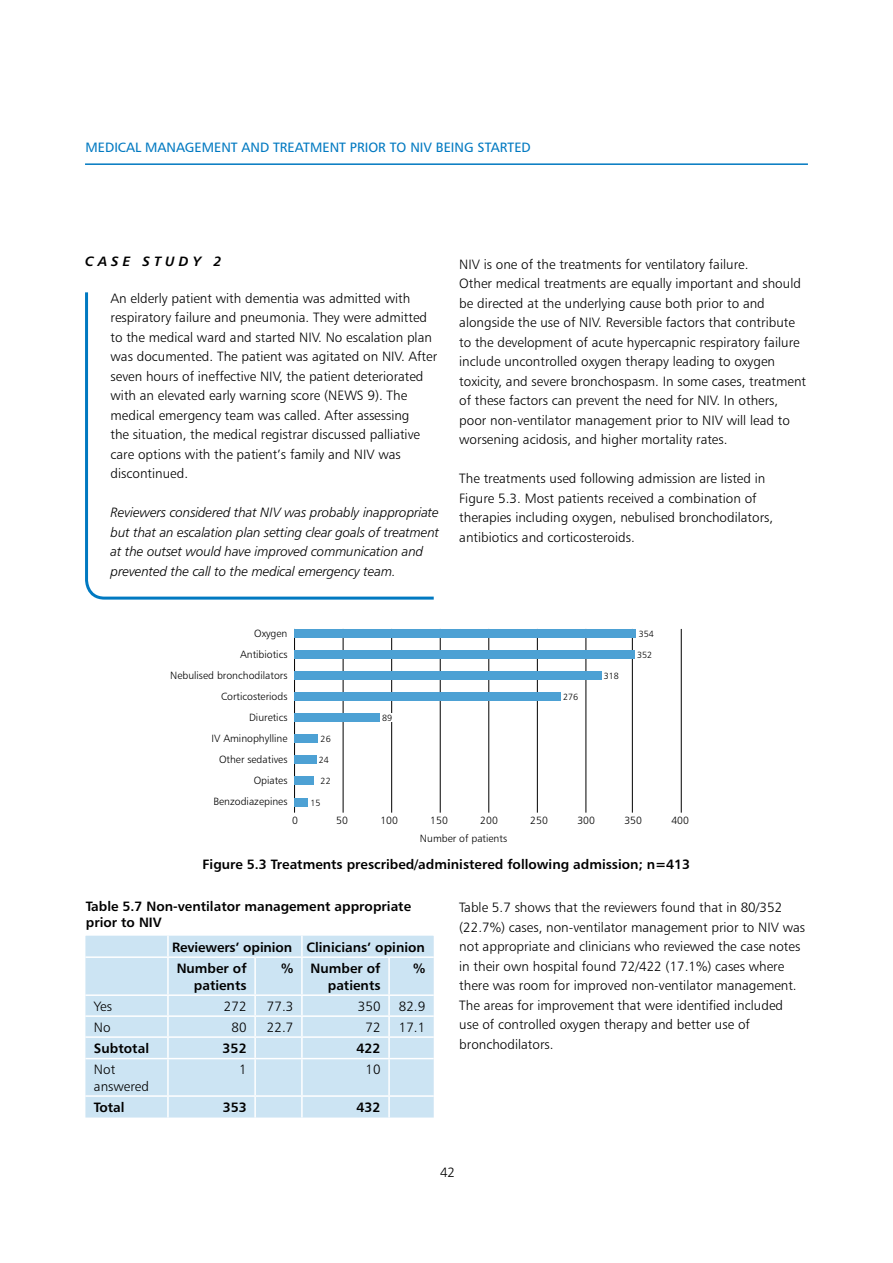
<style>
.page{position:relative;width:893px;height:1263px;background:#fff}
.page>*{position:absolute;margin:0;border:0;box-sizing:border-box;transform-origin:0 0}
.t1{font:13.5px/19.5px "Humanist 777 BT Light B";color:#000}
.t2{font:13.5px/16.5px "Humanist 777 BT Bold B";color:#000}
.t3{font:13.5px/19.5px "Humanist 777 BT Light Italic B";letter-spacing:-.01em;color:#000}
.t4{font:13.5px "Humanist 777 BT Roman B";color:#0079c1}
.t5{font:13.5px "Humanist 777 BT Bold Italic B";color:#000}
.t6{font:10.5px/21px "Humanist 777 BT Light B";color:#000;text-align:right}
.t7{font:9px "Humanist 777 BT Light B";color:#000}
</style>
<div class="page">
<hr style="left:85px;top:163px;width:723px;height:2px;background:#0079c1">
<svg style="left:85px;top:292px;width:349px;height:308px"></svg>
<hr style="left:294px;top:629px;width:1px;height:184px;background:#000">
<hr style="left:343px;top:629px;width:1px;height:184px;background:#000">
<hr style="left:391px;top:629px;width:1px;height:184px;background:#000">
<hr style="left:440px;top:629px;width:1px;height:184px;background:#000">
<hr style="left:488px;top:629px;width:1px;height:184px;background:#000">
<hr style="left:537px;top:629px;width:1px;height:184px;background:#000">
<hr style="left:586px;top:629px;width:1px;height:184px;background:#000">
<hr style="left:632px;top:629px;width:1px;height:184px;background:#000">
<hr style="left:681px;top:629px;width:1px;height:184px;background:#000">
<div style="left:294px;top:650px;width:340px;height:9px;background:#4da1d4"></div>
<div style="left:294px;top:629px;width:342px;height:8px;background:#4da1d4"></div>
<div style="left:294px;top:671px;width:307px;height:9px;background:#4da1d4"></div>
<div style="left:294px;top:692px;width:266px;height:8px;background:#4da1d4"></div>
<div style="left:294px;top:713px;width:85px;height:9px;background:#4da1d4"></div>
<div style="left:294px;top:735px;width:24px;height:8px;background:#4da1d4"></div>
<div style="left:294px;top:755px;width:22px;height:9px;background:#4da1d4"></div>
<div style="left:294px;top:776px;width:20px;height:9px;background:#4da1d4"></div>
<div style="left:294px;top:798px;width:13px;height:8px;background:#4da1d4"></div>
<div style="left:382px;top:713px;width:27px;height:9px;background:#fff"></div>
<div style="left:85px;top:936px;width:349px;height:181px;background:#cce4f3"></div>
<hr style="left:167px;top:936px;width:2px;height:20px;background:#fff">
<hr style="left:301px;top:936px;width:2px;height:20px;background:#fff">
<hr style="left:167px;top:958px;width:2px;height:36px;background:#fff">
<hr style="left:254px;top:958px;width:2px;height:36px;background:#fff">
<hr style="left:301px;top:958px;width:2px;height:36px;background:#fff">
<svg style="left:167px;top:996px;width:2px;height:40px"></svg>
<svg style="left:254px;top:996px;width:2px;height:40px"></svg>
<svg style="left:301px;top:996px;width:2px;height:40px"></svg>
<hr style="left:167px;top:1038px;width:2px;height:20px;background:#fff">
<hr style="left:254px;top:1038px;width:2px;height:20px;background:#fff">
<hr style="left:301px;top:1038px;width:2px;height:20px;background:#fff">
<hr style="left:167px;top:1059px;width:2px;height:36px;background:#fff">
<hr style="left:254px;top:1059px;width:2px;height:36px;background:#fff">
<hr style="left:301px;top:1059px;width:2px;height:36px;background:#fff">
<hr style="left:167px;top:1097px;width:2px;height:20px;background:#fff">
<hr style="left:254px;top:1097px;width:2px;height:20px;background:#fff">
<hr style="left:301px;top:1097px;width:2px;height:20px;background:#fff">
<hr style="left:388px;top:958px;width:2px;height:36px;background:#fff">
<svg style="left:388px;top:996px;width:2px;height:40px"></svg>
<hr style="left:388px;top:1038px;width:2px;height:20px;background:#fff">
<hr style="left:388px;top:1059px;width:2px;height:36px;background:#fff">
<hr style="left:388px;top:1097px;width:2px;height:20px;background:#fff">
<hr style="left:85px;top:956px;width:83px;height:2px;background:#fff">
<hr style="left:168px;top:956px;width:87px;height:2px;background:#fff">
<hr style="left:255px;top:956px;width:47px;height:2px;background:#fff">
<hr style="left:302px;top:956px;width:87px;height:2px;background:#fff">
<hr style="left:389px;top:956px;width:45px;height:2px;background:#fff">
<hr style="left:85px;top:994px;width:83px;height:2px;background:#fff">
<hr style="left:168px;top:994px;width:87px;height:2px;background:#fff">
<hr style="left:255px;top:994px;width:47px;height:2px;background:#fff">
<hr style="left:302px;top:994px;width:87px;height:2px;background:#fff">
<hr style="left:389px;top:994px;width:45px;height:2px;background:#fff">
<hr style="left:85px;top:1015px;width:83px;height:2px;background:#fff">
<hr style="left:168px;top:1015px;width:87px;height:2px;background:#fff">
<hr style="left:255px;top:1015px;width:47px;height:2px;background:#fff">
<hr style="left:302px;top:1015px;width:87px;height:2px;background:#fff">
<hr style="left:389px;top:1015px;width:45px;height:2px;background:#fff">
<hr style="left:85px;top:1036px;width:83px;height:2px;background:#fff">
<hr style="left:168px;top:1036px;width:87px;height:2px;background:#fff">
<hr style="left:255px;top:1036px;width:47px;height:2px;background:#fff">
<hr style="left:302px;top:1036px;width:87px;height:2px;background:#fff">
<hr style="left:389px;top:1036px;width:45px;height:2px;background:#fff">
<hr style="left:85px;top:1058px;width:83px;height:1px;background:#fff">
<hr style="left:168px;top:1058px;width:87px;height:1px;background:#fff">
<hr style="left:255px;top:1058px;width:47px;height:1px;background:#fff">
<hr style="left:302px;top:1058px;width:87px;height:1px;background:#fff">
<hr style="left:389px;top:1058px;width:45px;height:1px;background:#fff">
<hr style="left:85px;top:1095px;width:83px;height:2px;background:#fff">
<hr style="left:168px;top:1095px;width:87px;height:2px;background:#fff">
<hr style="left:255px;top:1095px;width:47px;height:2px;background:#fff">
<hr style="left:302px;top:1095px;width:87px;height:2px;background:#fff">
<hr style="left:389px;top:1095px;width:45px;height:2px;background:#fff">
<p class="t4" style="left:86px;top:139px;width:447px">M EDICAL MANAGEMENT AND TREATMENT PRI OR TO N IV BEI NG STARTED</p>
<p class="t5" style="left:85px;top:253px;width:138px">C A S E S T U D Y 2</p>
<p class="t1" style="left:111px;top:288px;width:328px">An elderly patient with dementia was admitted with respiratory failure and pneumonia. They were admitted to the medical ward and started NIV. No escalation plan was documented. The patient was agitated on NIV. After seven hours of ineffective NIV, the patient deteriorated with an elevated early warning score (NEWS 9). The medical emergency team was called. After assessing<br>the situation, the medical registrar discussed palliative care options with the patient’s family and NIV was discontinued.</p>
<p class="t3" style="left:111px;top:502px;width:330px">Reviewers considered that NIV was probably inappropriate but that an escalation plan setting clear goals of treatment at the outset would have improved communication and prevented the call to the medical emergency team.</p>
<p class="t1" style="left:459px;top:254px;width:348px">NIV is one of the treatments for ventilatory failure.<br>Other medical treatments are equally important and should be directed at the underlying cause both prior to and alongside the use of NIV. Reversible factors that contribute to the development of acute hypercapnic respiratory failure include uncontrolled oxygen therapy leading to oxygen toxicity, and severe bronchospasm. In some cases, treatment of these factors can prevent the need for NIV. In others, poor non-ventilator management prior to NIV will lead to worsening acidosis, and higher mortality rates.</p>
<p class="t1" style="left:459px;top:468px;width:315px">The treatments used following admission are listed in Figure 5.3. Most patients received a combination of therapies including oxygen, nebulised bronchodilators, antibiotics and corticosteroids.</p>
<p class="t6" style="left:170px;top:622px;width:119px">Oxygen<br>Antibiotics<br>Nebulised bronchodilators<br>Corticosteriods<br>Diuretics<br>IV Aminophylline<br>Other sedatives<br>Opiates<br>Benzodiazepines</p>
<p class="t7" style="left:321px;top:733px;width:12px">26</p>
<p class="t7" style="left:319px;top:754px;width:12px">24</p>
<p class="t7" style="left:321px;top:776px;width:12px">22</p>
<p class="t7" style="left:310px;top:797px;width:12px">15</p>
<p class="t7" style="left:382px;top:712px;width:12px">89</p>
<p class="t7" style="left:563px;top:691px;width:17px">276</p>
<p class="t7" style="left:604px;top:670px;width:17px">318</p>
<p class="t7" style="left:639px;top:628px;width:17px">354</p>
<p class="t7" style="left:637px;top:649px;width:17px">352</p>
<p class="t6" style="left:292px;top:810px;width:7px">0</p>
<p class="t6" style="left:336px;top:810px;width:13px">50</p>
<p class="t6" style="left:380px;top:810px;width:19px">100</p>
<p class="t6" style="left:430px;top:810px;width:19px">150</p>
<p class="t6" style="left:480px;top:810px;width:19px">200</p>
<p class="t6" style="left:530px;top:810px;width:19px">250</p>
<p class="t6" style="left:577px;top:810px;width:19px">300</p>
<p class="t6" style="left:624px;top:810px;width:19px">350</p>
<p class="t6" style="left:671px;top:810px;width:19px">400</p>
<p class="t6" style="left:420px;top:827px;width:89px">Number of patients</p>
<p class="t2" style="left:203px;top:855px;width:489px">Figure 5.3 Treatments prescribed/administered following admission; n=413</p>
<p class="t2" style="left:86px;top:897px;width:327px">Table 5.7 Non-ventilator management appropriate prior to NIV</p>
<p class="t2" style="left:177px;top:936px;width:250px;line-height:21.5px;text-indent:-4px">Reviewers’ opinion Clinicians’ opinion<br>Number of</p>
<p class="t2" style="left:194px;top:976px;width:54px">patients</p>
<p class="t2" style="left:281px;top:960px;width:14px">%</p>
<p class="t2" style="left:311px;top:960px;width:71px;text-align:right">Number of patients</p>
<p class="t2" style="left:413px;top:960px;width:14px">%</p>
<p class="t1" style="left:94px;top:996px;width:20px">Yes</p>
<p class="t1" style="left:224px;top:996px;width:24px">272</p>
<p class="t1" style="left:267px;top:996px;width:28px">77.3</p>
<p class="t1" style="left:358px;top:996px;width:24px">350</p>
<p class="t1" style="left:399px;top:996px;width:28px">82.9</p>
<p class="t1" style="left:94px;top:1017px;width:18px">No</p>
<p class="t1" style="left:232px;top:1017px;width:17px">80</p>
<p class="t1" style="left:267px;top:1017px;width:28px">22.7</p>
<p class="t1" style="left:365px;top:1017px;width:17px">72</p>
<p class="t1" style="left:399px;top:1017px;width:28px">17.1</p>
<p class="t2" style="left:94px;top:1040px;width:57px">Subtotal</p>
<p class="t2" style="left:223px;top:1040px;width:26px">352</p>
<p class="t2" style="left:357px;top:1040px;width:26px">422</p>
<p class="t1" style="left:94px;top:1061px;width:57px;line-height:16.5px">Not answered</p>
<p class="t1" style="left:239px;top:1059px;width:9px">1</p>
<p class="t1" style="left:365px;top:1059px;width:17px">10</p>
<p class="t2" style="left:94px;top:1099px;width:32px">Total</p>
<p class="t2" style="left:223px;top:1099px;width:26px">353</p>
<p class="t2" style="left:357px;top:1099px;width:26px">432</p>
<p class="t1" style="left:459px;top:897px;width:347px">Table 5.7 shows that the reviewers found that in 80/352 (22.7%) cases, non-ventilator management prior to NIV was not appropriate and clinicians who reviewed the case notes in their own hospital found 72/422 (17.1%) cases where there was room for improved non-ventilator management.<br>The areas for improvement that were identified included use of controlled oxygen therapy and better use of bronchodilators.</p>
<p class="t1" style="left:440px;top:1162px;width:17px">42</p>
</div>
